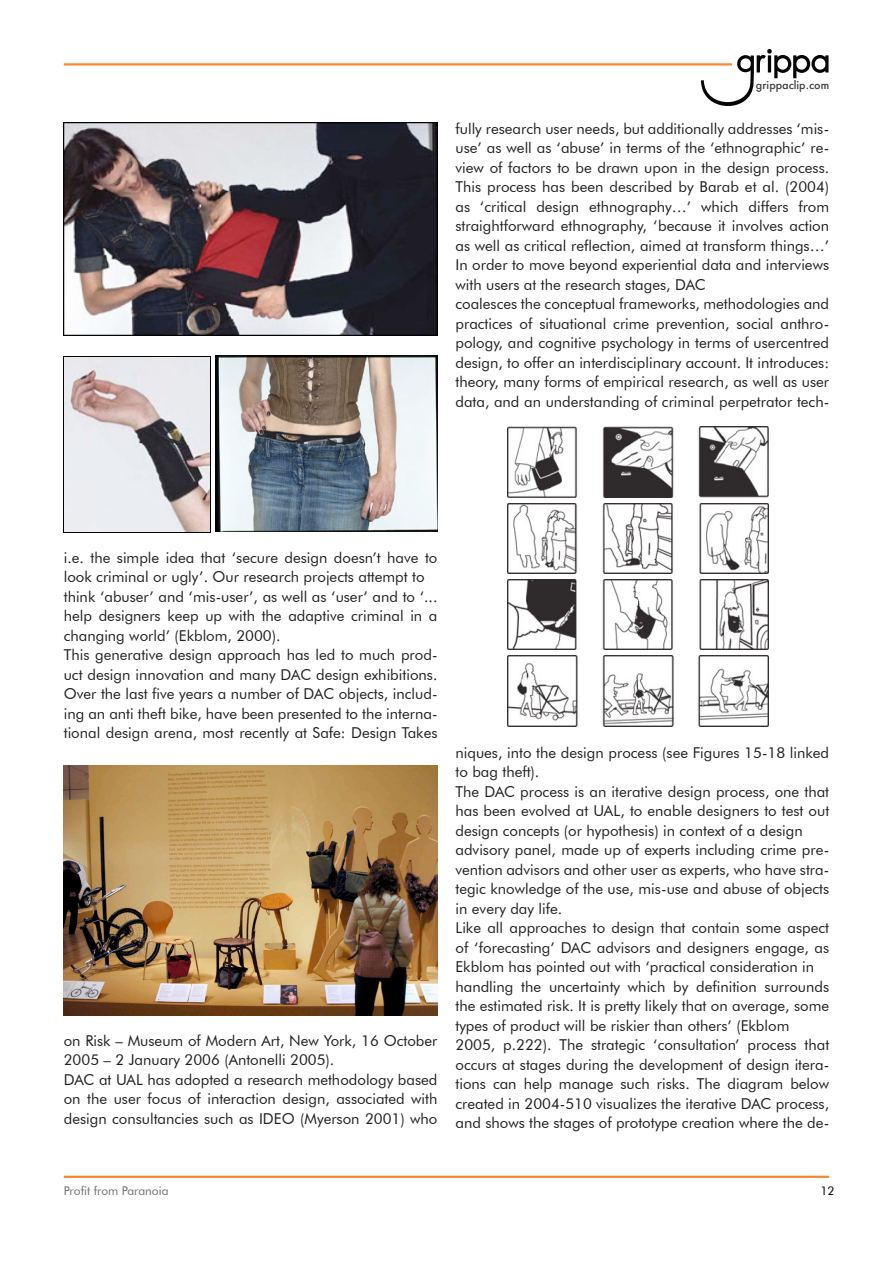
<style>
.page{position:relative;width:893px;height:1263px;background:#fff}
.page>*{position:absolute;margin:0;border:0;box-sizing:border-box;transform-origin:0 0}
.t1{font:15px/19.5px "Futura BT";color:#231f20;text-align:justify}
.t2{font:12px "Futura BT";color:#6c6d70}
.t3{font:12px "Futura BT";color:#040503}
.t4{font:500 10.8px "Futura";color:#3e3d3c}
</style>
<div class="page">
<svg style="left:701px;top:49px;width:127px;height:57px"></svg>
<hr style="left:64px;top:63px;width:668px;height:3px;background:#f58932">
<hr style="left:64px;top:1176px;width:765px;height:2px;background:#f58932">
<img style="left:64px;top:356px;width:146px;height:176px">
<img style="left:216px;top:356px;width:221px;height:176px">
<img style="left:507px;top:426px;width:262px;height:72px">
<img style="left:507px;top:504px;width:262px;height:69px">
<img style="left:507px;top:580px;width:262px;height:69px">
<img style="left:507px;top:656px;width:262px;height:71px">
<img style="left:64px;top:122px;width:373px;height:214px">
<img style="left:64px;top:766px;width:373px;height:249px">
<p class="t4" style="left:756px;top:78px;width:75px">grippaclip.com</p>
<p class="t1" style="left:455px;top:118px;width:375px">fully research user needs, but additionally addresses ‘mis&shy;use’ as well as ‘abuse’ in terms of the ‘ethnographic’ re&shy;view of factors to be drawn upon in the design process.<br>This process has been described by Barab et al. (2004) as ‘critical design ethnography…’ which differs from straightforward ethnography, ‘because it involves action as well as critical reflection, aimed at transform things…’ In order to move beyond experiential data and interviews with users at the research stages, DAC</p>
<p class="t1" style="left:455px;top:294px;width:375px">coalesces the conceptual frameworks, methodologies and practices of situational crime prevention, social anthro&shy;pology, and cognitive psychology in terms of usercentred design, to offer an interdisciplinary account. It introduces: theory, many forms of empirical research, as well as user data, and an understanding of criminal perpetrator tech-</p>
<p class="t1" style="left:64px;top:547px;width:375px">i.e. the simple idea that ‘secure design doesn’t have to look criminal or ugly’. Our research projects attempt to</p>
<p class="t1" style="left:64px;top:586px;width:375px">think ‘abuser’ and ‘mis-user’, as well as ‘user’ and to ‘... help designers keep up with the adaptive criminal in a changing world’ (Ekblom, 2000).</p>
<p class="t1" style="left:64px;top:645px;width:375px">This generative design approach has led to much prod&shy;uct design innovation and many DAC design exhibitions.<br>Over the last five years a number of DAC objects, includ&shy;ing an anti theft bike, have been presented to the interna&shy;tional design arena, most recently at Safe: Design Takes</p>
<p class="t1" style="left:64px;top:1030px;width:375px">on Risk – Museum of Modern Art, New York, 16 October<br>2005 – 2 January 2006 (Antonelli 2005).</p>
<p class="t1" style="left:64px;top:1069px;width:375px">DAC at UAL has adopted a research methodology based on the user focus of interaction design, associated with design consultancies such as IDEO (Myerson 2001) who</p>
<p class="t1" style="left:455px;top:742px;width:375px">niques, into the design process (see Figures 15-18 linked to bag theft).</p>
<p class="t1" style="left:455px;top:781px;width:375px">The DAC process is an iterative design process, one that has been evolved at UAL, to enable designers to test out design concepts (or hypothesis) in context of a design</p>
<p class="t1" style="left:455px;top:840px;width:375px">advisory panel, made up of experts including crime pre&shy;vention advisors and other user as experts, who have stra&shy;tegic knowledge of the use, mis-use and abuse of objects in every day life.</p>
<p class="t1" style="left:455px;top:918px;width:375px">Like all approaches to design that contain some aspect of ‘forecasting’ DAC advisors and designers engage, as Ekblom has pointed out with ‘practical consideration in</p>
<p class="t1" style="left:455px;top:976px;width:375px">handling the uncertainty which by definition surrounds the estimated risk. It is pretty likely that on average, some types of product will be riskier than others’ (Ekblom</p>
<p class="t1" style="left:455px;top:1035px;width:375px">2005, p.222). The strategic ‘consultation’ process that occurs at stages during the development of design itera&shy;tions can help manage such risks. The diagram below created in 2004-510 visualizes the iterative DAC process, and shows the stages of prototype creation where the de-</p>
<p class="t2" style="left:64px;top:1183px;width:106px">Profit from Paranoia</p>
<p class="t3" style="left:820px;top:1183px;width:16px">12</p>
</div>
